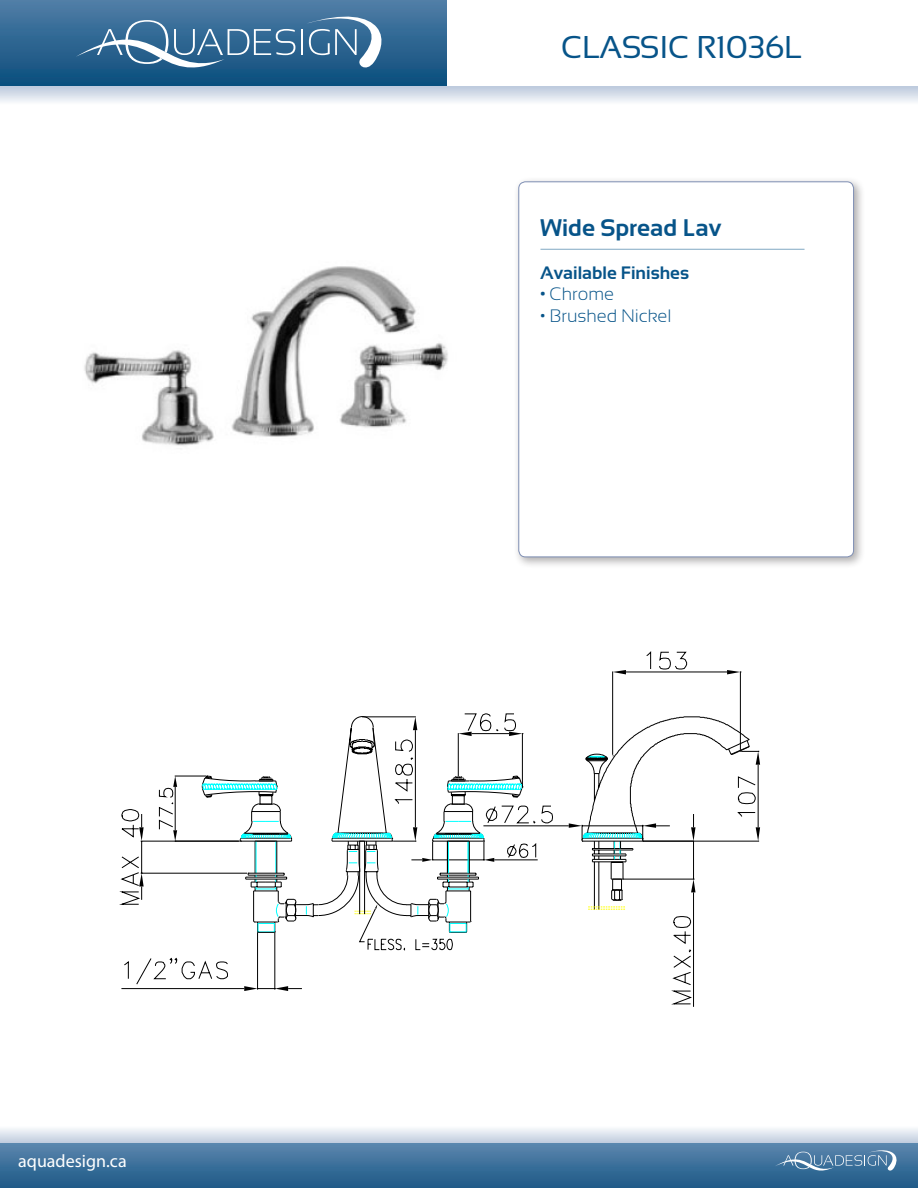
<style>
.page{position:relative;width:918px;height:1188px;background:#fff}
.page>*{position:absolute;margin:0;border:0;box-sizing:border-box;transform-origin:0 0}
.t1{font:31.5px "Sansation";letter-spacing:-.01em;color:#075489}
.t2{font:700 24px "Sansation";color:#075489}
.t3{font:300 18px "Sansation";color:#075489}
.t4{font:700 18px "Sansation";color:#075489}
.t5{font:18px "Myriad Pro";color:#fff}
.s1{font-weight:700}
</style>
<div class="page">
<div style="left:0;top:0;width:447px;height:87px;background:linear-gradient(to bottom,#517ea7,#094d7c)"></div>
<div style="left:0;top:1143px;width:918px;height:45px;background:linear-gradient(to bottom,#5b86ae,#1d5986)"></div>
<svg style="left:775px;top:1150px;width:122px;height:21px;background:#618aae"></svg>
<svg style="left:0;top:87px;width:918px;height:15px;background:#d9e0eb"></svg>
<svg style="left:0;top:1128px;width:918px;height:15px;background:#d9e1eb"></svg>
<hr style="left:301px;top:29px;width:2px;height:26px;background:#fff">
<svg style="left:302px;top:9px;width:89px;height:64px;background:#507ea3"></svg>
<svg style="left:76px;top:8px;width:219px;height:83px;background:#46789e"></svg>
<div style="left:513px;top:176px;width:352px;height:392px;background:#231f20;opacity:.36"></div>
<div style="left:519px;top:182px;width:335px;height:375px;background:#fff;border-radius:7px"></div>
<div style="left:518px;top:181px;width:336px;height:376px;border:1px solid #7f8fb4;border-radius:7px"></div>
<hr style="left:540px;top:249px;width:265px;height:1px;background:#075489">
<img style="left:84px;top:266px;width:364px;height:180px">
<svg style="left:121px;top:670px;width:639px;height:335px"></svg>
<p class="t5" style="left:18px;top:1150px;width:110px">aquadesign.ca</p>
<p class="t1" style="left:561px;top:29px;width:242px">CLASSIC R1036L</p>
<p class="t2" style="left:540px;top:214px;width:183px">Wide Spread Lav</p>
<p class="t4" style="left:540px;top:262px;width:151px">Available Finishes</p>
<p class="t3" style="left:540px;top:284px;width:76px"><span class="s1">•</span> Chrome</p>
<p class="t3" style="left:540px;top:306px;width:133px">• Brushed Nickel</p>
</div>
